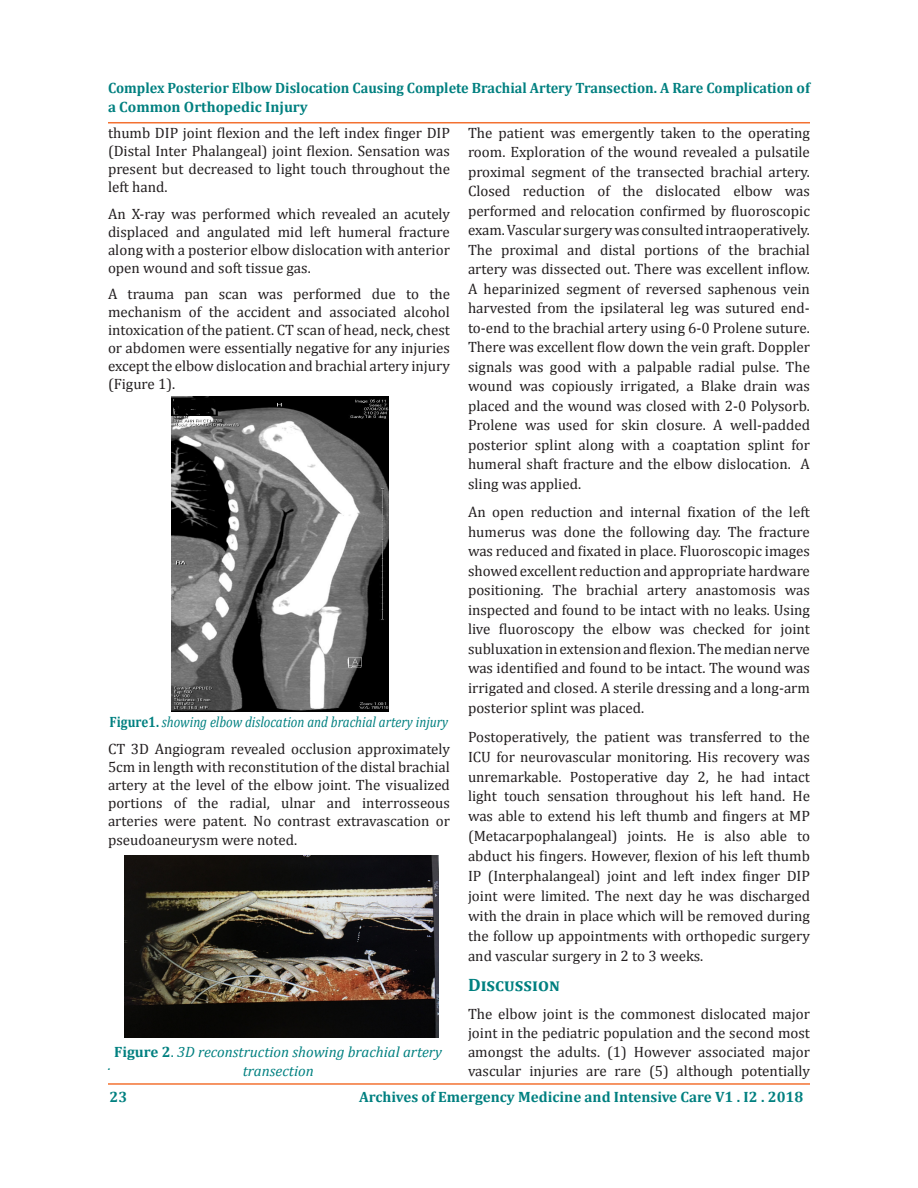
<style>
.page{position:relative;width:918px;height:1188px;background:#fff}
.page>*{position:absolute;margin:0;border:0;box-sizing:border-box;transform-origin:0 0}
.t1{font:700 18px "Cambria";color:#008080}
.t2{font:15px/19.5px "Cambria";color:#231f20;text-align:justify}
.t3{font:700 15px/19.5px "Cambria";color:#008080;scale:.95 1}
.t4{font:italic 15px/19.5px "Cambria";color:#008080;text-align:center}
.t5{font:700 15px "Cambria";color:#008080}
.t6{font:italic 15px "Cambria";color:#008080;scale:.87 1}
.s1{font-weight:700;font-style:normal}
.s2{font-style:normal}
</style>
<div class="page">
<hr style="left:108px;top:1083px;width:702px;height:2px;background:#f37232">
<hr style="left:108px;top:122px;width:702px;height:1px;background:#f37131">
<img style="left:171px;top:396px;width:217px;height:315px">
<img style="left:124px;top:855px;width:315px;height:183px">
<p class="t3" style="left:108px;top:77px;width:740px">Complex Posterior Elbow Dislocation Causing Complete Brachial Artery Transection. A Rare Complication of a Common Orthopedic Injury</p>
<p class="t2" style="left:108px;top:124px;width:344px;line-height:18px">thumb DIP joint flexion and the left index finger DIP (Distal Inter Phalangeal) joint flexion. Sensation was present but decreased to light touch throughout the left hand.</p>
<p class="t2" style="left:108px;top:204px;width:343px;line-height:18px">An X-ray was performed which revealed an acutely displaced and angulated mid left humeral fracture along with a posterior elbow dislocation with anterior open wound and soft tissue gas.</p>
<p class="t2" style="left:108px;top:285px;width:344px;line-height:18px">A trauma pan scan was performed due to the mechanism of the accident and associated alcohol intoxication of the patient. CT scan of head, neck, chest or abdomen were essentially negative for any injuries except the elbow dislocation and brachial artery injury (Figure 1).</p>
<p class="t6" style="left:110px;top:711px;width:391px"><span class="s1">Figure1.</span> showing elbow dislocation and brachial artery injury</p>
<p class="t2" style="left:108px;top:739px;width:344px;line-height:18px">CT 3D Angiogram revealed occlusion approximately 5cm in length with reconstitution of the distal brachial artery at the level of the elbow joint. The visualized portions of the radial, ulnar and interrosseous arteries were patent. No contrast extravascation or</p>
<p class="t2" style="left:108px;top:830px;width:191px">pseudoaneurysm were noted.</p>
<p class="t4" style="left:114px;top:1041px;width:330px"><span class="s1">Figure 2</span><span class="s2">.</span> 3D reconstruction showing brachial artery transection</p>
<p class="t4" style="left:108px;top:1055px;width:4px">.</p>
<p class="t2" style="left:468px;top:123px;width:344px">The patient was emergently taken to the operating room. Exploration of the wound revealed a pulsatile proximal segment of the transected brachial artery.<br>Closed reduction of the dislocated elbow was performed and relocation confirmed by fluoroscopic exam. Vascular surgery was consulted intraoperatively.<br>The proximal and distal portions of the brachial artery was dissected out. There was excellent inflow.<br>A heparinized segment of reversed saphenous vein harvested from the ipsilateral leg was sutured end&shy;to-end to the brachial artery using 6-0 Prolene suture.<br>There was excellent flow down the vein graft. Doppler signals was good with a palpable radial pulse. The wound was copiously irrigated, a Blake drain was placed and the wound was closed with 2-0 Polysorb.<br>Prolene was used for skin closure. A well-padded posterior splint along with a coaptation splint for humeral shaft fracture and the elbow dislocation. A sling was applied.</p>
<p class="t2" style="left:468px;top:502px;width:344px">An open reduction and internal fixation of the left humerus was done the following day. The fracture was reduced and fixated in place. Fluoroscopic images showed excellent reduction and appropriate hardware positioning. The brachial artery anastomosis was inspected and found to be intact with no leaks. Using live fluoroscopy the elbow was checked for joint subluxation in extension and flexion. The median nerve was identified and found to be intact. The wound was irrigated and closed. A sterile dressing and a long-arm posterior splint was placed.</p>
<p class="t2" style="left:468px;top:726px;width:344px;line-height:20px">Postoperatively, the patient was transferred to the ICU for neurovascular monitoring. His recovery was unremarkable. Postoperative day 2, he had intact light touch sensation throughout his left hand. He was able to extend his left thumb and fingers at MP (Metacarpophalangeal) joints. He is also able to abduct his fingers. However, flexion of his left thumb IP (Interphalangeal) joint and left index finger DIP joint were limited. The next day he was discharged with the drain in place which will be removed during the follow up appointments with orthopedic surgery and vascular surgery in 2 to 3 weeks.</p>
<p class="t1" style="left:468px;top:972px;width:93px">Discussion</p>
<p class="t2" style="left:468px;top:1004px;width:344px">The elbow joint is the commonest dislocated major joint in the pediatric population and the second most amongst the adults. (1) However associated major vascular injuries are rare (5) although potentially</p>
<p class="t5" style="left:110px;top:1087px;width:19px">23</p>
<p class="t5" style="left:359px;top:1086px;width:446px">Archives of Emergency Medicine and Intensive Care V1 . I2 . 2018</p>
</div>
